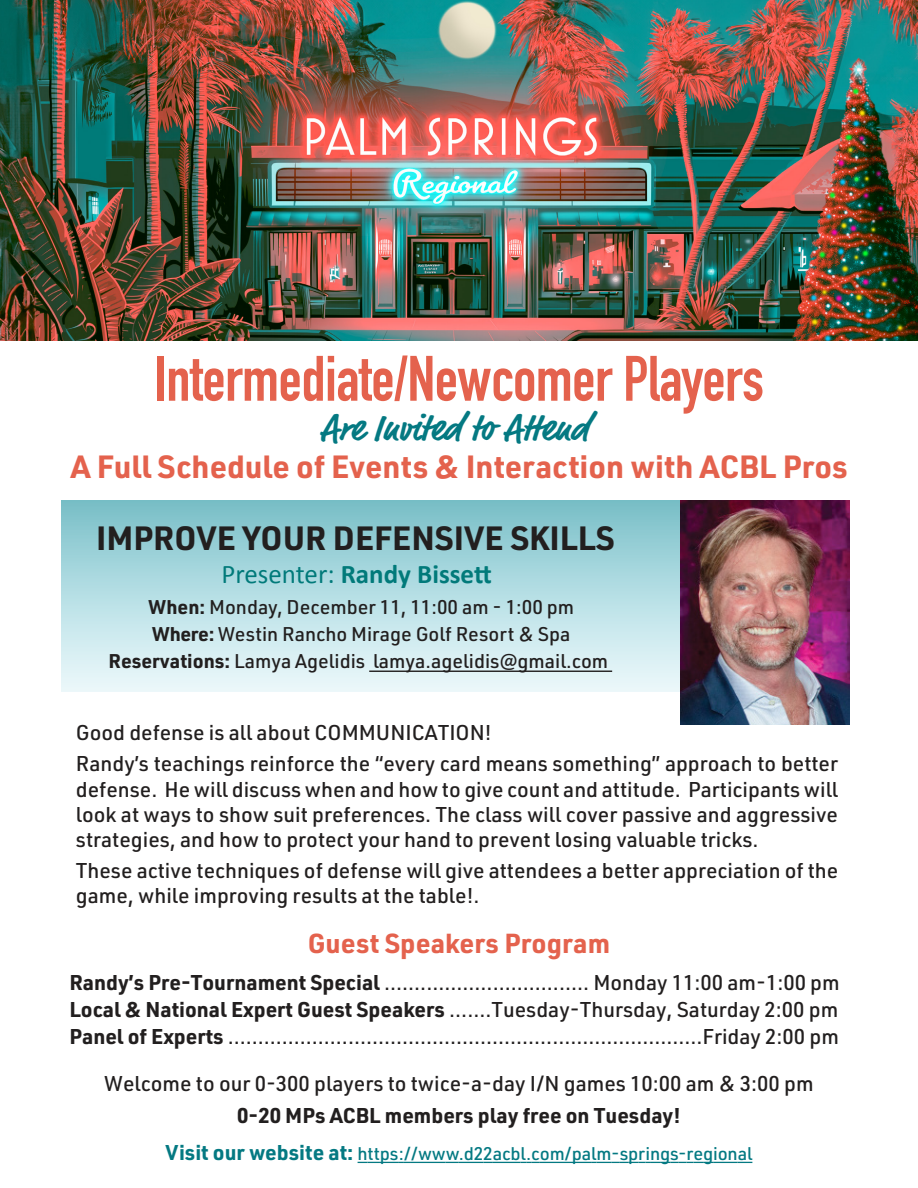
<style>
.page{position:relative;width:918px;height:1188px;background:#fff}
.page>*{position:absolute;margin:0;border:0;box-sizing:border-box;transform-origin:0 0}
.t1{font:700 63px "DIN Condensed";letter-spacing:-.005em;color:#e4624d}
.t2{font:700 37.5px "Market Pro";color:#047982}
.t3{font:700 33px "URWDIN";color:#221f1f}
.t4{font:700 31.5px "URWDIN";color:#e4624d}
.t5{font:700 27px "Calibri";color:#017a7a}
.t6{font:700 27px "URWDIN";color:#e4624d}
.t7{font:500 21px/25.2px "URWDIN";color:#221f1f}
.t8{font:700 21px "URWDIN";color:#221f1f}
.t9{font:500 19.5px/27px "URWDIN";color:#221f1f;text-align:center}
.t10{font:500 18px "URWDIN";letter-spacing:-.01em;color:#047982}
.s1{font-weight:400}
.s2{font-weight:700}
.s3{font-weight:700;font-size:21px}
</style>
<div class="page">
<div style="left:62px;top:500px;width:725px;height:192px;background:linear-gradient(to bottom,#7bc1c9,#eef9fc)"></div>
<hr style="left:369px;top:671px;width:243px;height:1px;background:#221f1f">
<img style="left:680px;top:500px;width:169px;height:225px">
<svg style="left:358px;top:1162px;width:53px;height:1px"></svg>
<hr style="left:411px;top:1162px;width:35px;height:1px;background:#047982">
<svg style="left:446px;top:1162px;width:94px;height:1px"></svg>
<hr style="left:540px;top:1162px;width:51px;height:1px;background:#047982">
<svg style="left:591px;top:1162px;width:161px;height:1px"></svg>
<img style="left:0;top:0;width:918px;height:340px">
<h1 class="t1" style="left:154px;top:336px;width:611px">Intermediate/Newcomer Players</h1>
<h2 class="t2" style="left:320px;top:402px;width:270px">Are Invited to Attend</h2>
<h3 class="t4" style="left:71px;top:445px;width:778px">A Full Schedule of Events &amp; Interaction with ACBL Pros</h3>
<h3 class="t3" style="left:96px;top:515px;width:520px">IMPROVE YOUR DEFENSIVE SKILLS</h3>
<p class="t5" style="left:221px;top:557px;width:272px"><span class="s1">Presenter:</span> Randy Bissett</p>
<p class="t9" style="left:109px;top:593px;width:501px"><span class="s2">When:</span> Monday, December 11, 11:00 am - 1:00 pm<br><span class="s2">Where:</span> Westin Rancho Mirage Golf Resort &amp; Spa<br><span class="s2">Reservations:</span> Lamya Agelidis lamya.agelidis@gmail.com</p>
<p class="t7" style="left:76px;top:716px;width:764px;line-height:31.2px">Good defense is all about COMMUNICATION!<br>Randy’s teachings reinforce the “every card means something” approach to better</p>
<p class="t7" style="left:76px;top:776px;width:764px;text-align:justify">defense. He will discuss when and how to give count and attitude. Participants will look at ways to show suit preferences. The class will cover passive and aggressive strategies, and how to protect your hand to prevent losing valuable tricks.</p>
<p class="t7" style="left:76px;top:857px;width:764px">These active techniques of defense will give attendees a better appreciation of the game, while improving results at the table!.</p>
<p class="t6" style="left:308px;top:924px;width:304px">Guest Speakers Program</p>
<p class="t7" style="left:69px;top:968px;width:772px;line-height:27px;text-align:justify"><span class="s2">Randy’s Pre-Tournament Special</span> .................................. Monday 11:00 am-1:00 pm <span class="s2">Local &amp; National Expert Guest Speakers</span> .......Tuesday-Thursday, Saturday 2:00 pm <span class="s2">Panel of Experts</span> ...............................................................................Friday 2:00 pm</p>
<p class="t7" style="left:104px;top:1070px;width:711px">Welcome to our 0-300 players to twice-a-day I/N games 10:00 am &amp; 3:00 pm</p>
<p class="t8" style="left:237px;top:1101px;width:445px">0-20 MPs ACBL members play free on Tuesday!</p>
<p class="t10" style="left:166px;top:1141px;width:588px"><span class="s3">Visit our website at:</span> https://www.d22acbl.com/palm-springs-regional</p>
</div>
